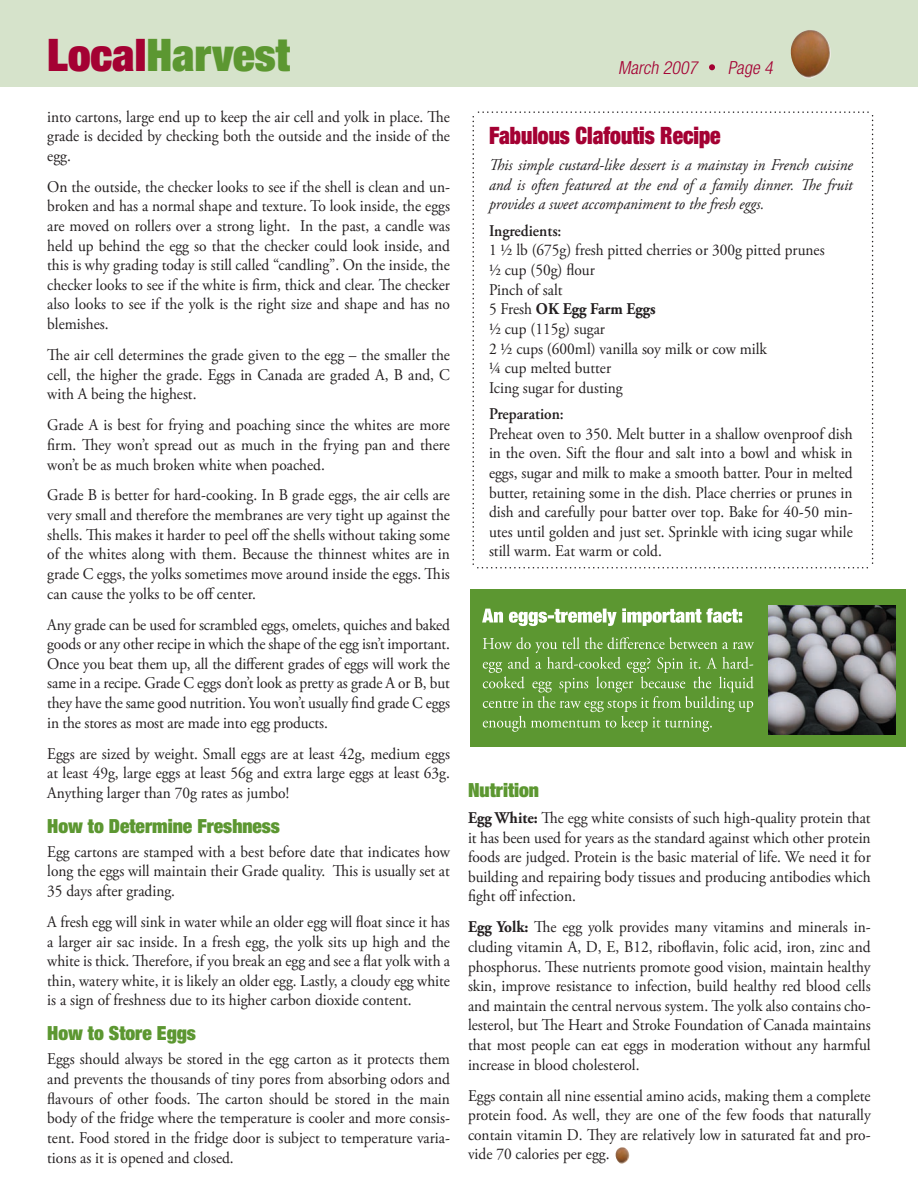
<style>
.page{position:relative;width:918px;height:1188px;background:#fff}
.page>*{position:absolute;margin:0;border:0;box-sizing:border-box;transform-origin:0 0}
.t1{font:900 expanded 45px "Helvetica Neue LT";color:#5c9731}
.t2{font:900 expanded 24px "Helvetica Neue LT";color:#a40133;scale:.9 1}
.t3{font:900 expanded 19.5px "Helvetica Neue LT";color:#5c9731}
.t4{font:italic 300 condensed 18px "Helvetica Neue LT";color:#a40133}
.t5{font:16.35px/19.6px "Adobe Garamond Pro";color:#231f20;text-align:justify;scale:.94 1}
.t6{font:italic 16.35px/19.6px "Adobe Garamond Pro";color:#231f20;text-align:justify;scale:.94 1}
.t7{font:600 16.35px "Adobe Garamond Pro";color:#231f20;scale:.94 1}
.s1{color:#a40133}
.s2{font-weight:700}
</style>
<div class="page">
<svg style="left:472px;top:111px;width:402px;height:457px"></svg>
<div style="left:0;top:0;width:918px;height:87px;background:#d6e3cb"></div>
<div style="left:471px;top:590px;width:435px;height:157px;background:#5c9731"></div>
<img style="left:769px;top:605px;width:126px;height:130px">
<svg style="left:482px;top:608px;width:260px;height:18px"></svg>
<svg style="left:483px;top:637px;width:271px;height:95px"></svg>
<svg style="left:709px;top:64px;width:6px;height:6px"></svg>
<img style="left:790px;top:30px;width:41px;height:48px">
<img style="left:615px;top:1147px;width:15px;height:17px">
<h1 class="t1" style="left:47px;top:27px;width:244px"><span class="s1">Local</span>Harvest</h1>
<p class="t5" style="left:47px;top:107px;width:430px">into cartons, large end up to keep the air cell and yolk in place. The grade is decided by checking both the outside and the inside of the egg.</p>
<p class="t5" style="left:47px;top:177px;width:430px">On the outside, the checker looks to see if the shell is clean and un&shy;broken and has a normal shape and texture. To look inside, the eggs are moved on rollers over a strong light. In the past, a candle was held up behind the egg so that the checker could look inside, and this is why grading today is still called “candling”. On the inside, the checker looks to see if the white is firm, thick and clear. The checker also looks to see if the yolk is the right size and shape and has no blemishes.</p>
<p class="t5" style="left:47px;top:346px;width:430px">The air cell determines the grade given to the egg – the smaller the cell, the higher the grade. Eggs in Canada are graded A, B and, C with A being the highest.</p>
<p class="t5" style="left:47px;top:416px;width:430px">Grade A is best for frying and poaching since the whites are more firm. They won’t spread out as much in the frying pan and there won’t be as much broken white when poached.</p>
<p class="t5" style="left:47px;top:486px;width:430px">Grade B is better for hard-cooking. In B grade eggs, the air cells are very small and therefore the membranes are very tight up against the shells. This makes it harder to peel off the shells without taking some of the whites along with them. Because the thinnest whites are in grade C eggs, the yolks sometimes move around inside the eggs. This can cause the yolks to be off center.</p>
<p class="t5" style="left:47px;top:615px;width:430px">Any grade can be used for scrambled eggs, omelets, quiches and baked goods or any other recipe in which the shape of the egg isn’t important.<br>Once you beat them up, all the different grades of eggs will work the same in a recipe. Grade C eggs don’t look as pretty as grade A or B, but they have the same good nutrition. You won’t usually find grade C eggs in the stores as most are made into egg products.</p>
<p class="t5" style="left:47px;top:744px;width:430px">Eggs are sized by weight. Small eggs are at least 42g, medium eggs at least 49g, large eggs at least 56g and extra large eggs at least 63g.<br>Anything larger than 70g rates as jumbo!</p>
<p class="t3" style="left:47px;top:813px;width:234px">How to Determine Freshness</p>
<p class="t5" style="left:47px;top:842px;width:430px">Egg cartons are stamped with a best before date that indicates how long the eggs will maintain their Grade quality. This is usually set at 35 days after grading.</p>
<p class="t5" style="left:47px;top:913px;width:430px">A fresh egg will sink in water while an older egg will float since it has a larger air sac inside. In a fresh egg, the yolk sits up high and the white is thick. Therefore, if you break an egg and see a flat yolk with a thin, watery white, it is likely an older egg. Lastly, a cloudy egg white is a sign of freshness due to its higher carbon dioxide content.</p>
<p class="t3" style="left:47px;top:1021px;width:150px">How to Store Eggs</p>
<p class="t5" style="left:47px;top:1050px;width:430px">Eggs should always be stored in the egg carton as it protects them and prevents the thousands of tiny pores from absorbing odors and flavours of other foods. The carton should be stored in the main body of the fridge where the temperature is cooler and more consis&shy;tent. Food stored in the fridge door is subject to temperature varia&shy;tions as it is opened and closed.</p>
<p class="t4" style="left:618px;top:57px;width:84px">March 2007</p>
<p class="t4" style="left:728px;top:57px;width:50px">Page 4</p>
<h2 class="t2" style="left:489px;top:120px;width:259px">Fabulous Clafoutis Recipe</h2>
<p class="t6" style="left:489px;top:156px;width:389px">This simple custard-like dessert is a mainstay in French cuisine and is often featured at the end of a family dinner. The fruit provides a sweet accompaniment to the fresh eggs.</p>
<p class="t7" style="left:489px;top:221px;width:79px">Ingredients:</p>
<p class="t5" style="left:489px;top:241px;width:359px;text-align:left">1 ½ lb (675g) fresh pitted cherries or 300g pitted prunes ½ cup (50g) flour<br>Pinch of salt<br>5 Fresh <span class="s2">OK Egg Farm Eggs<br></span>½ cup (115g) sugar<br>2 ½ cups (600ml) vanilla soy milk or cow milk<br>¼ cup melted butter<br>Icing sugar for dusting</p>
<p class="t7" style="left:489px;top:405px;width:81px">Preparation:</p>
<p class="t5" style="left:489px;top:424px;width:389px">Preheat oven to 350. Melt butter in a shallow ovenproof dish in the oven. Sift the flour and salt into a bowl and whisk in eggs, sugar and milk to make a smooth batter. Pour in melted butter, retaining some in the dish. Place cherries or prunes in dish and carefully pour batter over top. Bake for 40-50 min&shy;utes until golden and just set. Sprinkle with icing sugar while still warm. Eat warm or cold.</p>
<p class="t3" style="left:468px;top:777px;width:73px">Nutrition</p>
<p class="t5" style="left:468px;top:808px;width:430px"><span class="s2">Egg White:</span> The egg white consists of such high-quality protein that it has been used for years as the standard against which other protein foods are judged. Protein is the basic material of life. We need it for building and repairing body tissues and producing antibodies which fight off infection.</p>
<p class="t5" style="left:468px;top:918px;width:430px"><span class="s2">Egg Yolk:</span> The egg yolk provides many vitamins and minerals in&shy;cluding vitamin A, D, E, B12, riboflavin, folic acid, iron, zinc and phosphorus. These nutrients promote good vision, maintain healthy skin, improve resistance to infection, build healthy red blood cells and maintain the central nervous system. The yolk also contains cho&shy;lesterol, but The Heart and Stroke Foundation of Canada maintains that most people can eat eggs in moderation without any harmful increase in blood cholesterol.</p>
<p class="t5" style="left:468px;top:1086px;width:430px">Eggs contain all nine essential amino acids, making them a complete protein food. As well, they are one of the few foods that naturally contain vitamin D. They are relatively low in saturated fat and pro&shy;vide 70 calories per egg.</p>
</div>
